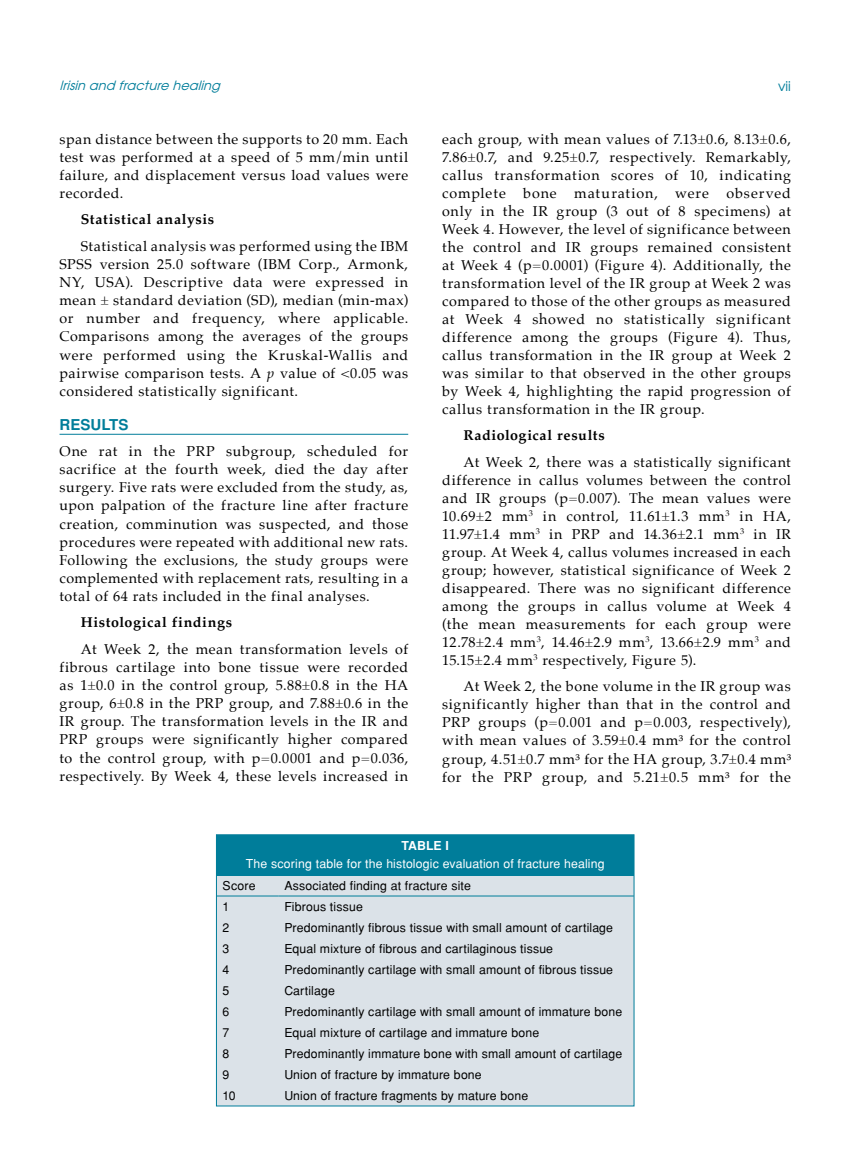
<style>
.page{position:relative;width:859px;height:1170px;background:#fff}
.page>*{position:absolute;margin:0;border:0;box-sizing:border-box;transform-origin:0 0}
.t1{font:700 15px "Helvetica Tr";letter-spacing:.005em;color:#007d9a}
.t2{font:14.25px/18px "Palatino";letter-spacing:.04em;color:#000;text-align:justify}
.t3{font:700 14.25px "Palatino";letter-spacing:.05em;color:#000}
.t4{font:13.5px "Avant Garde Tr";color:#007d9a}
.t5{font:italic 12.75px "Avant Garde Tr";color:#007d9a}
.t6{font:12.3px "Helvetica Normal Tr";letter-spacing:.01em;color:#000}
.t7{font:12.3px "Helvetica Normal Tr";letter-spacing:.01em;color:#fff}
.t8{font:700 12.3px "Helvetica Tr";color:#fff}
.s1{font-style:italic}
</style>
<div class="page">
<hr style="left:60px;top:434px;width:348px;height:1px;background:#007d9a">
<div style="left:216px;top:834px;width:418px;height:271px;background:#dbe2e8"></div>
<div style="left:217px;top:834px;width:417px;height:41px;background:#007d9a"></div>
<hr style="left:217px;top:895px;width:61px;height:1px;background:#007d9a">
<hr style="left:278px;top:895px;width:356px;height:1px;background:#007d9a">
<div style="left:216px;top:834px;width:418px;height:272px;border:1px solid #007d9a"></div>
<p class="t5" style="left:60px;top:78px;width:166px">Irisin and fracture healing</p>
<p class="t4" style="left:778px;top:77px;width:14px">vii</p>
<p class="t2" style="left:60px;top:130px;width:350px">span distance between the supports to 20 mm. Each test was performed at a speed of 5 mm/min until failure, and displacement versus load values were recorded.</p>
<p class="t3" style="left:81px;top:207px;width:135px">Statistical analysis</p>
<p class="t2" style="left:60px;top:237px;width:350px;text-indent:21px">Statistical analysis was performed using the IBM SPSS version 25.0 software (IBM Corp., Armonk, NY, USA). Descriptive data were expressed in mean ± standard deviation (SD), median (min-max) or number and frequency, where applicable.<br>Comparisons among the averages of the groups were performed using the Kruskal-Wallis and pairwise comparison tests. A <span class="s1">p</span> value of &lt;0.05 was considered statistically significant.</p>
<p class="t1" style="left:60px;top:415px;width:71px">RESULTS</p>
<p class="t2" style="left:60px;top:442px;width:350px">One rat in the PRP subgroup, scheduled for sacrifice at the fourth week, died the day after surgery. Five rats were excluded from the study, as, upon palpation of the fracture line after fracture creation, comminution was suspected, and those procedures were repeated with additional new rats.<br>Following the exclusions, the study groups were complemented with replacement rats, resulting in a total of 64 rats included in the final analyses.</p>
<p class="t3" style="left:81px;top:610px;width:153px">Histological findings</p>
<p class="t2" style="left:60px;top:640px;width:350px;text-indent:21px">At Week 2, the mean transformation levels of fibrous cartilage into bone tissue were recorded as 1±0.0 in the control group, 5.88±0.8 in the HA group, 6±0.8 in the PRP group, and 7.88±0.6 in the IR group. The transformation levels in the IR and PRP groups were significantly higher compared to the control group, with p=0.0001 and p=0.036, respectively. By Week 4, these levels increased in</p>
<p class="t2" style="left:442px;top:130px;width:350px">each group, with mean values of 7.13±0.6, 8.13±0.6, 7.86±0.7, and 9.25±0.7, respectively. Remarkably, callus transformation scores of 10, indicating complete bone maturation, were observed only in the IR group (3 out of 8 specimens) at Week 4. However, the level of significance between the control and IR groups remained consistent at Week 4 (p=0.0001) (Figure 4). Additionally, the transformation level of the IR group at Week 2 was compared to those of the other groups as measured at Week 4 showed no statistically significant difference among the groups (Figure 4). Thus, callus transformation in the IR group at Week 2 was similar to that observed in the other groups by Week 4, highlighting the rapid progression of callus transformation in the IR group.</p>
<p class="t3" style="left:463px;top:423px;width:143px">Radiological results</p>
<p class="t2" style="left:442px;top:453px;width:350px;text-indent:21px">At Week 2, there was a statistically significant difference in callus volumes between the control and IR groups (p=0.007). The mean values were 10.69±2 mm<sup>3</sup> in control, 11.61±1.3 mm<sup>3</sup> in HA, 11.97±1.4 mm<sup>3</sup> in PRP and 14.36±2.1 mm<sup>3</sup> in IR group. At Week 4, callus volumes increased in each group; however, statistical significance of Week 2 disappeared. There was no significant difference among the groups in callus volume at Week 4 (the mean measurements for each group were 12.78±2.4 mm<sup>3</sup>, 14.46±2.9 mm<sup>3</sup>, 13.66±2.9 mm<sup>3</sup> and 15.15±2.4 mm<sup>3</sup> respectively, Figure 5).</p>
<p class="t2" style="left:442px;top:677px;width:350px;text-indent:21px">At Week 2, the bone volume in the IR group was significantly higher than that in the control and PRP groups (p=0.001 and p=0.003, respectively), with mean values of 3.59±0.4 mm³ for the control group, 4.51±0.7 mm³ for the HA group, 3.7±0.4 mm³ for the PRP group, and 5.21±0.5 mm³ for the</p>
<p class="t8" style="left:401px;top:838px;width:49px">TABLE I</p>
<p class="t7" style="left:246px;top:856px;width:360px">The scoring table for the histologic evaluation of fracture healing</p>
<p class="t6" style="left:223px;top:878px;width:34px">Score</p>
<p class="t6" style="left:284px;top:878px;width:188px">Associated finding at fracture site</p>
<p class="t6" style="left:223px;top:899px;width:8px">1</p>
<p class="t6" style="left:284px;top:899px;width:80px">Fibrous tissue</p>
<p class="t6" style="left:223px;top:920px;width:8px">2</p>
<p class="t6" style="left:284px;top:920px;width:330px">Predominantly fibrous tissue with small amount of cartilage</p>
<p class="t6" style="left:223px;top:941px;width:8px">3</p>
<p class="t6" style="left:284px;top:941px;width:270px">Equal mixture of fibrous and cartilaginous tissue</p>
<p class="t6" style="left:223px;top:962px;width:8px">4</p>
<p class="t6" style="left:284px;top:962px;width:330px">Predominantly cartilage with small amount of fibrous tissue</p>
<p class="t6" style="left:223px;top:983px;width:8px">5</p>
<p class="t6" style="left:284px;top:983px;width:52px">Cartilage</p>
<p class="t6" style="left:223px;top:1004px;width:8px">6</p>
<p class="t6" style="left:284px;top:1004px;width:339px">Predominantly cartilage with small amount of immature bone</p>
<p class="t6" style="left:223px;top:1025px;width:8px">7</p>
<p class="t6" style="left:284px;top:1025px;width:256px">Equal mixture of cartilage and immature bone</p>
<p class="t6" style="left:223px;top:1046px;width:8px">8</p>
<p class="t6" style="left:284px;top:1046px;width:339px">Predominantly immature bone with small amount of cartilage</p>
<p class="t6" style="left:223px;top:1067px;width:8px">9</p>
<p class="t6" style="left:284px;top:1067px;width:199px">Union of fracture by immature bone</p>
<p class="t6" style="left:223px;top:1087px;width:15px">10</p>
<p class="t6" style="left:284px;top:1087px;width:245px">Union of fracture fragments by mature bone</p>
</div>
